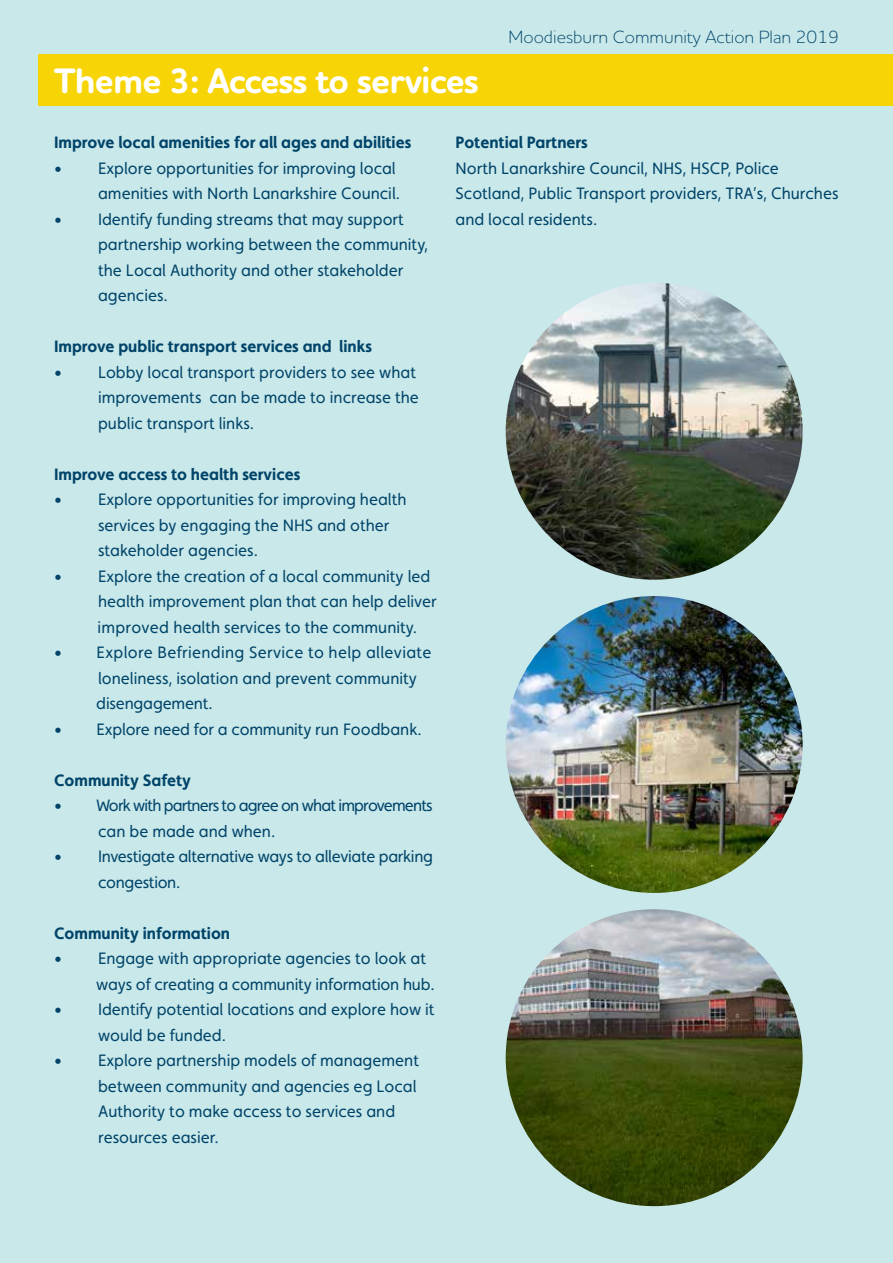
<style>
.page{position:relative;width:893px;height:1263px;background:#c9e8ea}
.page>*{position:absolute;margin:0;border:0;box-sizing:border-box;transform-origin:0 0}
.t1{font:700 36px "Houschka Rounded";letter-spacing:-.02em;color:#fff}
.t2{font:300 18px "Houschka Rounded";color:#004469}
.t3{font:16.5px/25.5px "Faricy New";color:#004469}
.t4{font:700 16.5px "Faricy New";color:#004469}
.t5{font:16.5px/25.5px "Faricy New";letter-spacing:-.05em;color:#004469}
.t6{font:16.5px/25.5px "Faricy New";letter-spacing:-.02em;color:#004469}
</style>
<div class="page">
<div style="left:38px;top:54px;width:855px;height:52px;background:#f6d406"></div>
<img style="left:506px;top:283px;width:297px;height:297px;border-radius:148px">
<img style="left:506px;top:596px;width:297px;height:297px;border-radius:148px">
<img style="left:506px;top:909px;width:297px;height:297px;border-radius:148px">
<h1 class="t1" style="left:54px;top:58px;width:426px">Theme 3: Access to services</h1>
<p class="t2" style="left:509px;top:25px;width:332px">Moodiesburn Community Action Plan 2019</p>
<p class="t4" style="left:54px;top:133px;width:359px">Improve local amenities for all ages and abilities</p>
<p class="t3" style="left:54px;top:155px;width:348px;text-align:right">• Explore opportunities for improving local amenities with North Lanarkshire Council.</p>
<p class="t3" style="left:98px;top:206px;width:332px;text-indent:-44px">• Identify funding streams that may support partnership working between the community, the Local Authority and other stakeholder agencies.</p>
<p class="t4" style="left:54px;top:337px;width:320px">Improve public transport services and links</p>
<p class="t3" style="left:98px;top:359px;width:322px;text-indent:-44px">• Lobby local transport providers to see what improvements can be made to increase the public transport links.</p>
<p class="t4" style="left:54px;top:464px;width:248px">Improve access to health services</p>
<p class="t3" style="left:98px;top:487px;width:310px;text-indent:-44px">• Explore opportunities for improving health services by engaging the NHS and other stakeholder agencies.</p>
<p class="t3" style="left:97px;top:563px;width:341px;text-indent:-43px">• Explore the creation of a local community led health improvement plan that can help deliver improved health services to the community.</p>
<p class="t3" style="left:96px;top:640px;width:337px;text-indent:-42px">• Explore Befriending Service to help alleviate loneliness, isolation and prevent community disengagement.</p>
<p class="t3" style="left:54px;top:716px;width:369px">• Explore need for a community run Foodbank.</p>
<p class="t4" style="left:54px;top:770px;width:139px">Community Safety</p>
<p class="t5" style="left:98px;top:793px;width:336px;text-indent:-44px">• Work with partners to agree on what improvements can be made and when.</p>
<p class="t6" style="left:98px;top:844px;width:336px;text-indent:-44px">• Investigate alternative ways to alleviate parking congestion.</p>
<p class="t4" style="left:54px;top:923px;width:178px">Community information</p>
<p class="t3" style="left:96px;top:946px;width:340px;text-indent:-42px">• Engage with appropriate agencies to look at ways of creating a community information hub.</p>
<p class="t3" style="left:98px;top:997px;width:338px;text-indent:-44px">• Identify potential locations and explore how it would be funded.</p>
<p class="t3" style="left:98px;top:1048px;width:322px;text-indent:-44px">• Explore partnership models of management between community and agencies eg Local Authority to make access to services and resources easier.</p>
<p class="t4" style="left:455px;top:132px;width:134px">Potential Partners</p>
<p class="t3" style="left:455px;top:155px;width:385px">North Lanarkshire Council, NHS, HSCP, Police<br>Scotland, Public Transport providers, TRA’s, Churches and local residents.</p>
</div>
